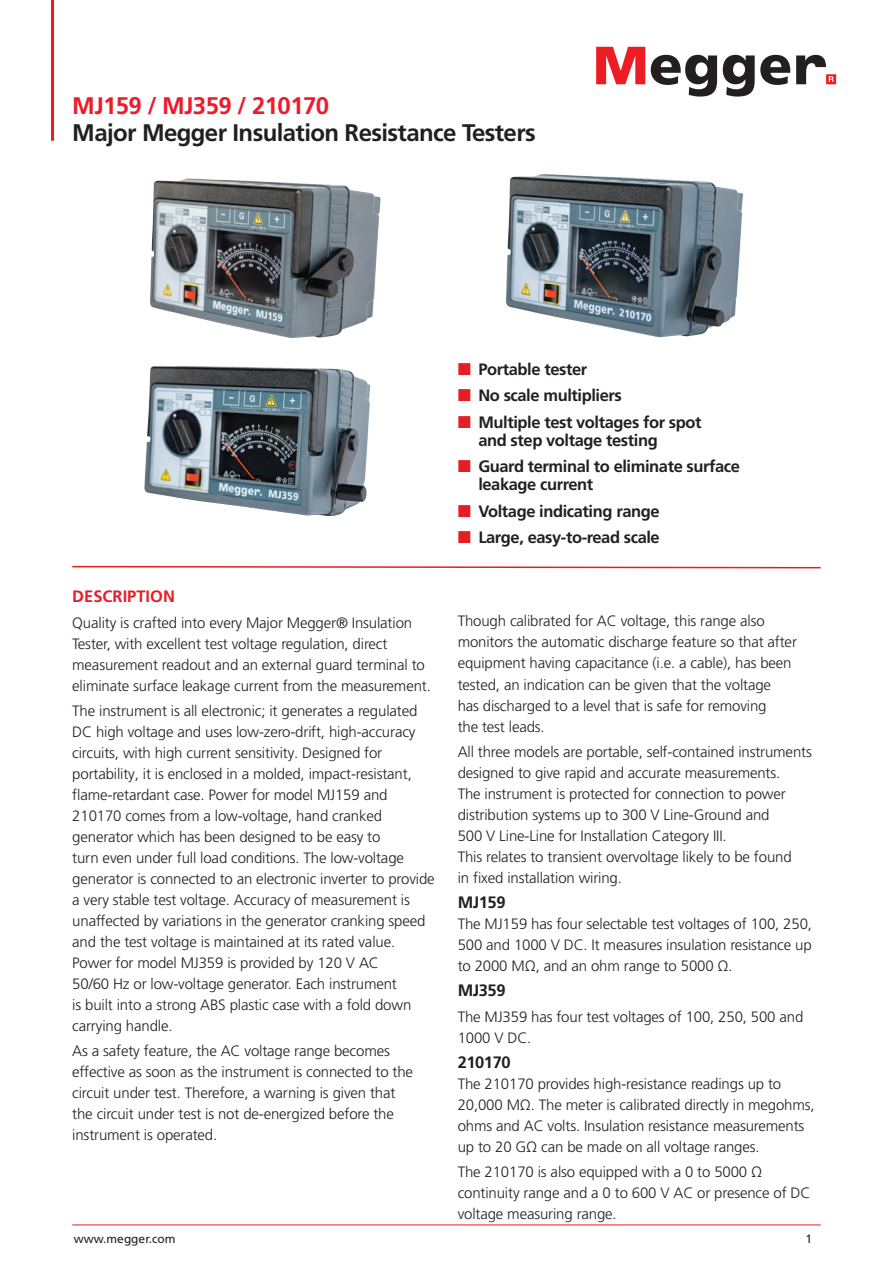
<style>
.page{position:relative;width:893px;height:1263px;background:#fff}
.page>*{position:absolute;margin:0;border:0;box-sizing:border-box;transform-origin:0 0}
.t1{font:700 24px "Frutiger LT Pro";letter-spacing:-.025em;color:#231f20}
.t2{font:700 24px "Frutiger LT Pro";letter-spacing:-.025em;color:#ee1b2c}
.t3{font:700 16.5px/26.5px "Frutiger LT Pro";letter-spacing:-.025em;color:#231f20}
.t4{font:700 16.5px "Frutiger LT Pro";color:#e41e25}
.t5{font:300 15px/21px "Frutiger LT Pro";letter-spacing:-.01em;color:#231f20}
.t6{font:12px "Frutiger LT Pro";color:#231f20}
</style>
<div class="page">
<hr style="left:72px;top:1225px;width:749px;height:1px;background:#e41e25">
<hr style="left:51px;top:0;width:3px;height:141px;background:#e41e25">
<svg style="left:596px;top:47px;width:49px;height:37px"></svg>
<svg style="left:651px;top:55px;width:66px;height:42px"></svg>
<svg style="left:723px;top:55px;width:67px;height:42px"></svg>
<svg style="left:796px;top:55px;width:40px;height:29px"></svg>
<svg style="left:72px;top:565px;width:749px;height:4px"></svg>
<img style="left:150px;top:178px;width:231px;height:160px">
<img style="left:144px;top:366px;width:227px;height:150px">
<img style="left:506px;top:174px;width:237px;height:163px">
<h1 class="t2" style="left:72px;top:91px;width:258px">MJ159 / MJ359 / 210170</h1>
<h1 class="t1" style="left:72px;top:118px;width:465px">Major Megger Insulation Resistance Testers</h1>
<p class="t4" style="left:72px;top:587px;width:104px">DESCRIPTION</p>
<p class="t5" style="left:72px;top:612px;width:360px">Quality is crafted into every Major Megger® Insulation Tester, with excellent test voltage regulation, direct measurement readout and an external guard terminal to eliminate surface leakage current from the measurement.</p>
<p class="t5" style="left:72px;top:700px;width:364px">The instrument is all electronic; it generates a regulated DC high voltage and uses low-zero-drift, high-accuracy circuits, with high current sensitivity. Designed for portability, it is enclosed in a molded, impact-resistant, flame-retardant case. Power for model MJ159 and 210170 comes from a low-voltage, hand cranked generator which has been designed to be easy to<br>turn even under full load conditions. The low-voltage generator is connected to an electronic inverter to provide a very stable test voltage. Accuracy of measurement is unaffected by variations in the generator cranking speed and the test voltage is maintained at its rated value.<br>Power for model MJ359 is provided by 120 V AC<br>50/60 Hz or low-voltage generator. Each instrument<br>is built into a strong ABS plastic case with a fold down carrying handle.</p>
<p class="t5" style="left:72px;top:1040px;width:342px">As a safety feature, the AC voltage range becomes effective as soon as the instrument is connected to the circuit under test. Therefore, a warning is given that the circuit under test is not de-energized before the instrument is operated.</p>
<p class="t3" style="left:478px;top:356px;width:225px">Portable tester<br>No scale multipliers<br>Multiple test voltages for spot</p>
<p class="t3" style="left:478px;top:427px;width:263px">and step voltage testing<br>Guard terminal to eliminate surface</p>
<p class="t3" style="left:478px;top:471px;width:183px">leakage current<br>Voltage indicating range<br>Large, easy-to-read scale</p>
<p class="t5" style="left:458px;top:611px;width:341px">Though calibrated for AC voltage, this range also monitors the automatic discharge feature so that after equipment having capacitance (i.e. a cable), has been tested, an indication can be given that the voltage<br>has discharged to a level that is safe for removing<br>the test leads.</p>
<p class="t5" style="left:458px;top:741px;width:356px">All three models are portable, self-contained instruments designed to give rapid and accurate measurements.<br>The instrument is protected for connection to power distribution systems up to 300 V Line-Ground and<br>500 V Line-Line for Installation Category III.<br>This relates to transient overvoltage likely to be found<br>in fixed installation wiring.</p>
<p class="t3" style="left:458px;top:889px;width:49px">MJ159</p>
<p class="t5" style="left:458px;top:913px;width:356px;text-align:justify">The MJ159 has four selectable test voltages of 100, 250, 500 and 1000 V DC. It measures insulation resistance up to 2000 MΩ, and an ohm range to 5000 Ω.</p>
<p class="t3" style="left:458px;top:977px;width:49px">MJ359</p>
<p class="t5" style="left:458px;top:1006px;width:347px">The MJ359 has four test voltages of 100, 250, 500 and<br>1000 V DC.</p>
<p class="t3" style="left:458px;top:1049px;width:54px">210170</p>
<p class="t5" style="left:458px;top:1073px;width:358px">The 210170 provides high-resistance readings up to 20,000 MΩ. The meter is calibrated directly in megohms, ohms and AC volts. Insulation resistance measurements up to 20 GΩ can be made on all voltage ranges.</p>
<p class="t5" style="left:458px;top:1161px;width:354px">The 210170 is also equipped with a 0 to 5000 Ω continuity range and a 0 to 600 V AC or presence of DC voltage measuring range.</p>
<p class="t6" style="left:74px;top:1231px;width:103px">www.megger.com</p>
<p class="t6" style="left:805px;top:1231px;width:8px">1</p>
</div>
